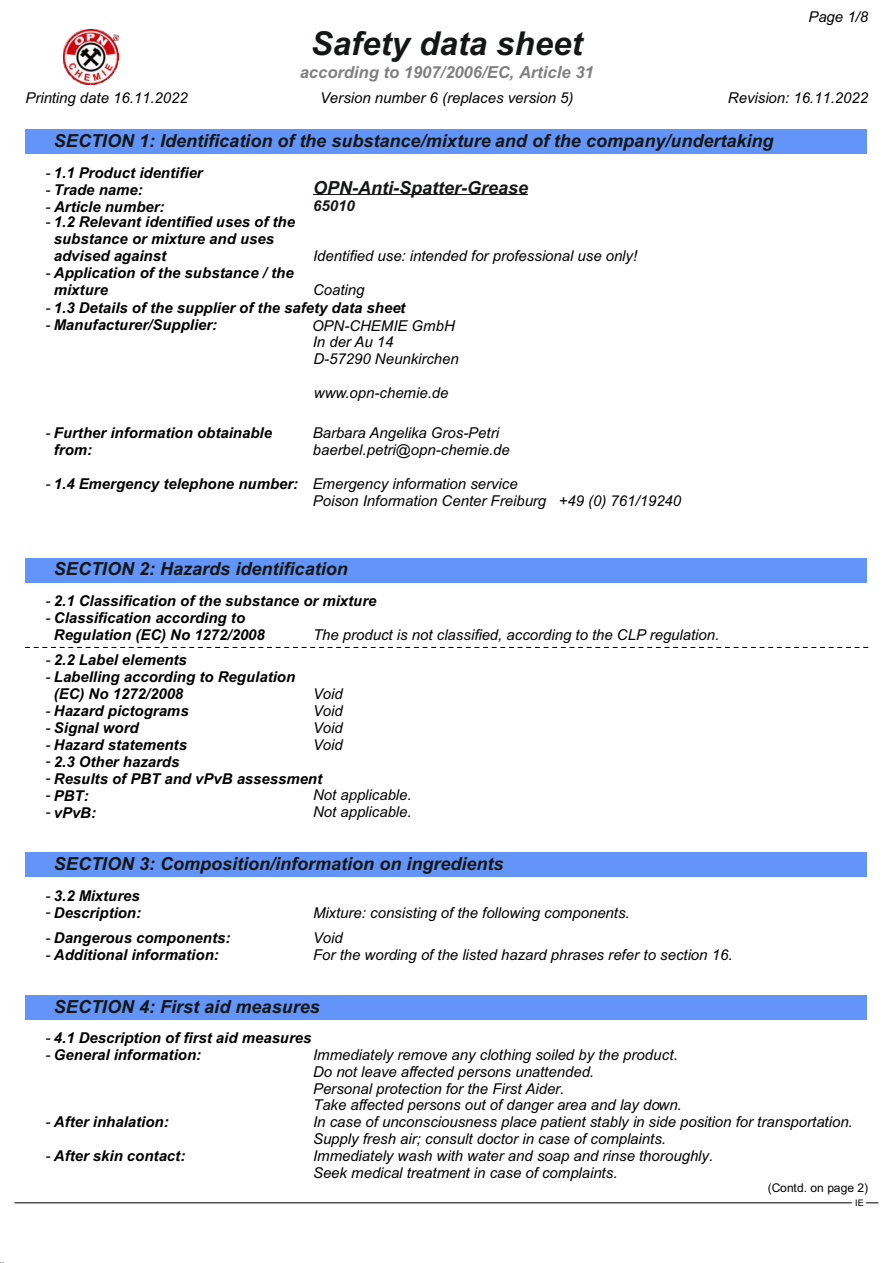
<style>
.page{position:relative;width:893px;height:1263px;background:#fff}
.page>*{position:absolute;margin:0;border:0;box-sizing:border-box;transform-origin:0 0}
.t1{font:italic 700 33px "Arial";color:#151616}
.t2{font:italic 700 18px "Arial";color:#151616}
.t3{font:italic 700 16.5px "Arial";color:#808080}
.t4{font:italic 15px/16.8px "Arial";color:#000}
.t5{font:italic 700 15px/17px "Arial";color:#000}
.t6{font:italic 700 15px "Arial";color:#151616}
.t7{font:12px "Arial";letter-spacing:-.005em;color:#000}
.t8{font:9px "Arial";color:#000}
.s1{font-weight:400}
.s2{font-weight:700}
</style>
<div class="page">
<img style="left:63px;top:30px;width:56px;height:55px">
<div style="left:25px;top:130px;width:842px;height:24px;background:#6394f7"></div>
<hr style="left:313px;top:194px;width:215px;height:1px;background:#151616">
<div style="left:25px;top:558px;width:842px;height:24px;background:#6394f7"></div>
<svg style="left:25px;top:647px;width:843px;height:1px"></svg>
<div style="left:25px;top:853px;width:842px;height:24px;background:#6394f7"></div>
<div style="left:25px;top:995px;width:842px;height:24px;background:#6394f7"></div>
<hr style="left:15px;top:1202px;width:863px;height:1px;background:#000">
<svg style="left:852px;top:1202px;width:14px;height:1px"></svg>
<h1 class="t1" style="left:311px;top:31px;width:273px">Safety data sheet</h1>
<p class="t3" style="left:300px;top:66px;width:295px">according to 1907/2006/EC, Article 31</p>
<p class="t4" style="left:808px;top:9px;width:61px">Page 1/8</p>
<p class="t4" style="left:25px;top:91px;width:164px">Printing date 16.11.2022</p>
<p class="t4" style="left:320px;top:91px;width:255px">Version number 6 (replaces version 5)</p>
<p class="t4" style="left:728px;top:91px;width:142px">Revision: 16.11.2022</p>
<p class="t2" style="left:54px;top:134px;width:721px">SECTION 1: Identification of the substance/mixture and of the company/undertaking</p>
<p class="t5" style="left:46px;top:166px;width:159px"><span class="s1">-</span> 1.1 Product identifier</p>
<p class="t5" style="left:46px;top:183px;width:99px"><span class="s1">-</span> Trade name:</p>
<p class="t2" style="left:313px;top:181px;width:217px">OPN-Anti-Spatter-Grease</p>
<p class="t5" style="left:54px;top:215px;width:243px;text-indent:-8px"><span class="s1">-</span> 1.2 Relevant identified uses of the substance or mixture and uses advised against</p>
<p class="t5" style="left:46px;top:200px;width:120px"><span class="s1">-</span> Article number:</p>
<p class="t6" style="left:313px;top:200px;width:43px">65010</p>
<p class="t4" style="left:313px;top:249px;width:326px">Identified use: intended for professional use only!</p>
<p class="t5" style="left:54px;top:266px;width:241px;text-indent:-8px"><span class="s1">-</span> Application of the substance / the mixture</p>
<p class="t4" style="left:313px;top:282px;width:53px">Coating</p>
<p class="t5" style="left:46px;top:301px;width:361px"><span class="s1">-</span> 1.3 Details of the supplier of the safety data sheet</p>
<p class="t5" style="left:46px;top:317px;width:173px"><span class="s1">-</span> Manufacturer/Supplier:</p>
<p class="t4" style="left:312px;top:318px;width:148px">OPN-CHEMIE GmbH<br>In der Au 14<br>D-57290 Neunkirchen</p>
<p class="t4" style="left:314px;top:385px;width:136px">www.opn-chemie.de</p>
<p class="t4" style="left:313px;top:425px;width:199px;line-height:17.9px">Barbara Angelika Gros-Petri baerbel.petri@opn-chemie.de</p>
<p class="t5" style="left:54px;top:426px;width:220px;text-indent:-8px"><span class="s1">-</span> Further information obtainable from:</p>
<p class="t4" style="left:313px;top:477px;width:370px;text-indent:-267px">- <span class="s2">1.4 Emergency telephone number:</span> Emergency information service<br>Poison Information Center Freiburg +49 (0) 761/19240</p>
<p class="t2" style="left:54px;top:562px;width:295px">SECTION 2: Hazards identification</p>
<p class="t5" style="left:46px;top:594px;width:332px"><span class="s1">-</span> 2.1 Classification of the substance or mixture</p>
<p class="t5" style="left:54px;top:611px;width:212px;text-indent:-8px"><span class="s1">-</span> Classification according to<br>Regulation (EC) No 1272/2008</p>
<p class="t4" style="left:313px;top:628px;width:408px">The product is not classified, according to the CLP regulation.</p>
<p class="t5" style="left:46px;top:653px;width:143px"><span class="s1">-</span> 2.2 Label elements</p>
<p class="t5" style="left:54px;top:670px;width:243px;text-indent:-8px"><span class="s1">-</span> Labelling according to Regulation (EC) No 1272/2008</p>
<p class="t4" style="left:313px;top:687px;width:31px">Void</p>
<p class="t5" style="left:46px;top:704px;width:145px"><span class="s1">-</span> Hazard pictograms</p>
<p class="t4" style="left:313px;top:703px;width:31px">Void</p>
<p class="t5" style="left:46px;top:721px;width:95px"><span class="s1">-</span> Signal word</p>
<p class="t4" style="left:313px;top:720px;width:31px">Void</p>
<p class="t5" style="left:46px;top:737px;width:143px"><span class="s1">-</span> Hazard statements</p>
<p class="t4" style="left:313px;top:737px;width:31px">Void</p>
<p class="t5" style="left:46px;top:754px;width:135px"><span class="s1">-</span> 2.3 Other hazards</p>
<p class="t5" style="left:46px;top:771px;width:278px"><span class="s1">-</span> Results of PBT and vPvB assessment</p>
<p class="t5" style="left:46px;top:788px;width:45px"><span class="s1">-</span> PBT:</p>
<p class="t4" style="left:313px;top:788px;width:100px">Not applicable.</p>
<p class="t5" style="left:46px;top:805px;width:52px"><span class="s1">-</span> vPvB:</p>
<p class="t4" style="left:313px;top:805px;width:100px">Not applicable.</p>
<p class="t2" style="left:54px;top:857px;width:451px">SECTION 3: Composition/information on ingredients</p>
<p class="t5" style="left:46px;top:888px;width:96px"><span class="s1">-</span> 3.2 Mixtures</p>
<p class="t5" style="left:46px;top:905px;width:97px"><span class="s1">-</span> Description:</p>
<p class="t4" style="left:313px;top:905px;width:318px">Mixture: consisting of the following components.</p>
<p class="t5" style="left:46px;top:931px;width:186px"><span class="s1">-</span> Dangerous components:</p>
<p class="t4" style="left:313px;top:930px;width:31px">Void</p>
<p class="t5" style="left:46px;top:947px;width:175px"><span class="s1">-</span> Additional information:</p>
<p class="t4" style="left:313px;top:947px;width:421px">For the wording of the listed hazard phrases refer to section 16.</p>
<p class="t2" style="left:54px;top:999px;width:267px">SECTION 4: First aid measures</p>
<p class="t5" style="left:46px;top:1031px;width:267px"><span class="s1">-</span> 4.1 Description of first aid measures</p>
<p class="t5" style="left:46px;top:1048px;width:157px"><span class="s1">-</span> General information:</p>
<p class="t4" style="left:313px;top:1048px;width:370px">Immediately remove any clothing soiled by the product.<br>Do not leave affected persons unattended.<br>Personal protection for the First Aider.<br>Take affected persons out of danger area and lay down.</p>
<p class="t5" style="left:46px;top:1115px;width:125px"><span class="s1">-</span> After inhalation:</p>
<p class="t4" style="left:313px;top:1115px;width:541px">In case of unconsciousness place patient stably in side position for transportation.<br>Supply fresh air; consult doctor in case of complaints.</p>
<p class="t5" style="left:46px;top:1149px;width:141px"><span class="s1">-</span> After skin contact:</p>
<p class="t4" style="left:313px;top:1148px;width:402px">Immediately wash with water and soap and rinse thoroughly.<br>Seek medical treatment in case of complaints.</p>
<p class="t7" style="left:768px;top:1183px;width:102px">(Contd. on page 2)</p>
<p class="t8" style="left:855px;top:1200px;width:10px">IE</p>
</div>
